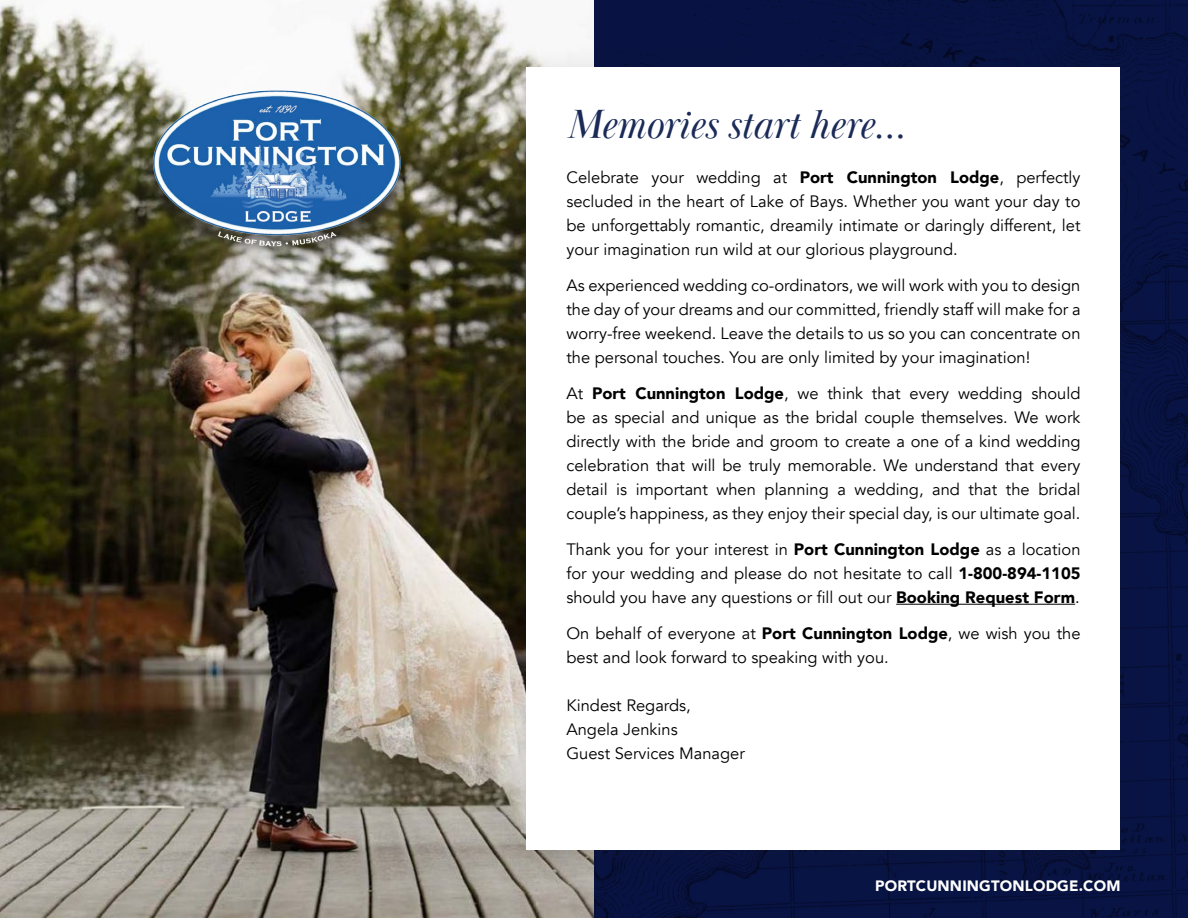
<style>
.page{position:relative;width:1188px;height:918px;background:#fff}
.page>*{position:absolute;margin:0;border:0;box-sizing:border-box;transform-origin:0 0}
.t1{font:italic 42px "Baskerville Display PT";letter-spacing:-.01em;color:#1b2b58}
.t2{font:16.5px/24px "Avenir";color:#000;text-align:justify}
.t3{font:900 15px "Avenir";letter-spacing:.01em;color:#fff}
.s1{font-weight:900}
</style>
<div class="page">
<img style="left:0;top:0;width:1188px;height:918px">
<div style="left:496px;top:44px;width:655px;height:844px;background:#231f20;opacity:.15"></div>
<div style="left:526px;top:68px;width:594px;height:782px;background:#fff"></div>
<hr style="left:896px;top:604px;width:179px;height:1px;background:#000">
<div style="left:145px;top:96px;width:263px;height:171px;background:#231f20;opacity:.5"></div>
<img style="left:136px;top:82px;width:282px;height:177px">
<p class="t1" style="left:566px;top:100px;width:340px">Memories start here...</p>
<p class="t2" style="left:566px;top:166px;width:516px">Celebrate your wedding at <span class="s1">Port Cunnington Lodge</span>, perfectly secluded in the heart of Lake of Bays. Whether you want your day to be unforgettably romantic, dreamily intimate or daringly different, let your imagination run wild at our glorious playground.</p>
<p class="t2" style="left:566px;top:274px;width:516px">As experienced wedding co-ordinators, we will work with you to design the day of your dreams and our committed, friendly staff will make for a worry-free weekend. Leave the details to us so you can concentrate on the personal touches. You are only limited by your imagination!</p>
<p class="t2" style="left:566px;top:382px;width:516px">At <span class="s1">Port Cunnington Lodge</span>, we think that every wedding should be as special and unique as the bridal couple themselves. We work directly with the bride and groom to create a one of a kind wedding celebration that will be truly memorable. We understand that every detail is important when planning a wedding, and that the bridal couple’s happiness, as they enjoy their special day, is our ultimate goal.</p>
<p class="t2" style="left:566px;top:538px;width:516px">Thank you for your interest in <span class="s1">Port Cunnington Lodge</span> as a location for your wedding and please do not hesitate to call <span class="s1">1-800-894-1105 </span>should you have any questions or fill out our <span class="s1">Booking Request Form</span>.</p>
<p class="t2" style="left:566px;top:622px;width:516px">On behalf of everyone at <span class="s1">Port Cunnington Lodge</span>, we wish you the best and look forward to speaking with you.</p>
<p class="t2" style="left:566px;top:694px;width:126px">Kindest Regards,</p>
<p class="t2" style="left:566px;top:718px;width:180px">Angela Jenkins<br>Guest Services Manager</p>
<p class="t3" style="left:875px;top:873px;width:247px">PORTCUNNINGTONLODGE.COM</p>
</div>
